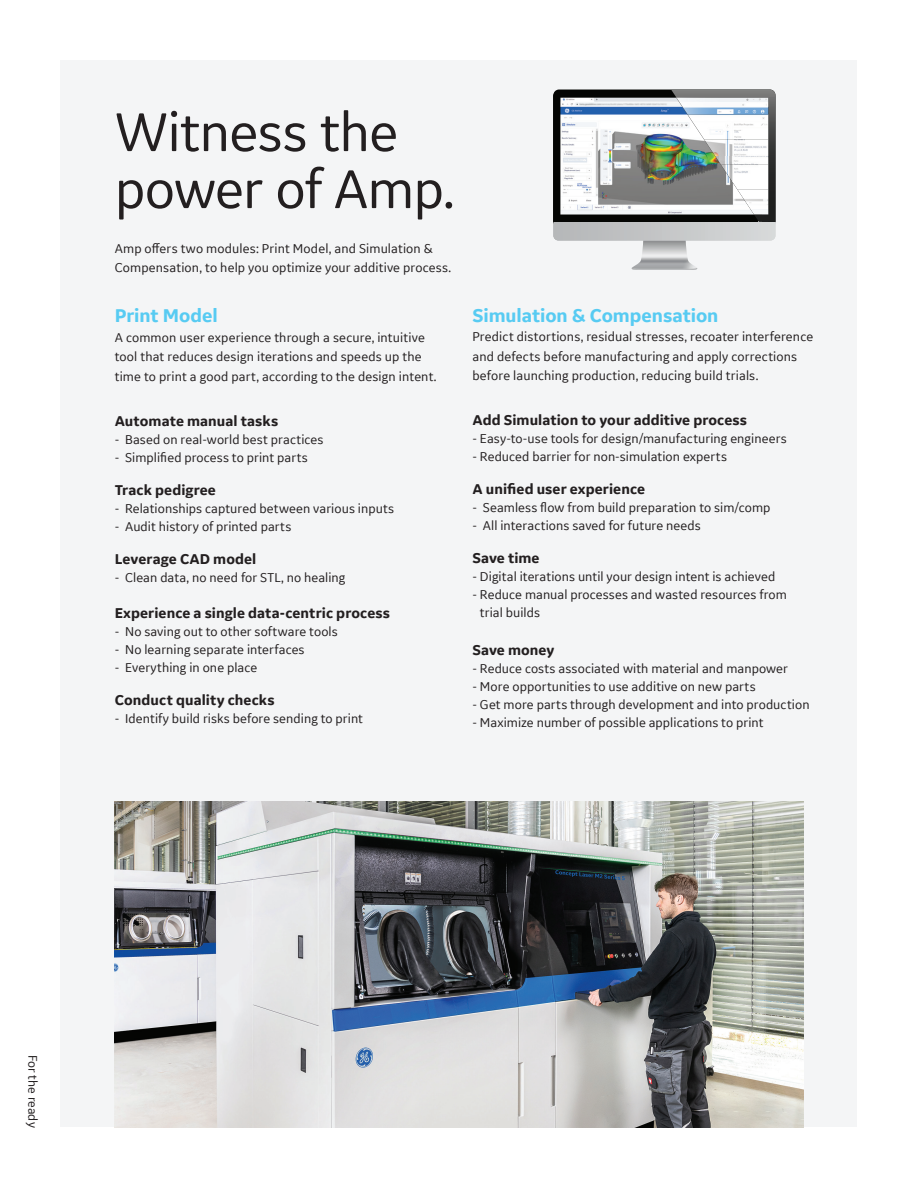
<style>
.page{position:relative;width:918px;height:1188px;background:#fff}
.page>*{position:absolute;margin:0;border:0;box-sizing:border-box;transform-origin:0 0}
.t1{font:57px/57px "GE Inspira Sans";letter-spacing:-.015em;color:#231f20}
.t2{font:700 19.5px "GE Inspira Sans";letter-spacing:-.005em;color:#57cbf2}
.t3{font:700 15px "GE Inspira Sans";letter-spacing:.005em;color:#231f20}
.t4{font:13.5px/19.5px "GE Inspira Sans";letter-spacing:.005em;color:#231f20}
.t5{font:13.2px "GE Inspira Sans";color:#231f20}
</style>
<div class="page">
<div style="left:61px;top:61px;width:796px;height:1066px;background:#f4f5f6"></div>
<img style="left:115px;top:801px;width:688px;height:326px">
<img style="left:632px;top:269px;width:65px;height:1px">
<svg style="left:553px;top:90px;width:222px;height:179px"></svg>
<img style="left:687px;top:114px;width:81px;height:17px">
<img style="left:699px;top:131px;width:69px;height:8px">
<img style="left:704px;top:139px;width:64px;height:17px">
<img style="left:715px;top:156px;width:53px;height:8px">
<img style="left:721px;top:164px;width:47px;height:17px">
<img style="left:732px;top:181px;width:36px;height:8px">
<img style="left:737px;top:189px;width:31px;height:17px">
<img style="left:748px;top:206px;width:20px;height:8px">
<h1 class="t1" style="left:115px;top:102px;width:341px">Witness the power of Amp.</h1>
<p class="t4" style="left:115px;top:238px;width:338px">Amp offers two modules: Print Model, and Simulation &amp;<br>Compensation, to help you optimize your additive process.</p>
<h2 class="t2" style="left:115px;top:304px;width:105px">Print Model</h2>
<p class="t4" style="left:115px;top:327px;width:323px">A common user experience through a secure, intuitive tool that reduces design iterations and speeds up the time to print a good part, according to the design intent.</p>
<p class="t3" style="left:115px;top:411px;width:165px">Automate manual tasks</p>
<p class="t4" style="left:115px;top:429px;width:210px">- Based on real-world best practices</p>
<p class="t4" style="left:115px;top:447px;width:195px">- Simplified process to print parts</p>
<p class="t3" style="left:115px;top:480px;width:103px">Track pedigree</p>
<p class="t4" style="left:115px;top:498px;width:281px">- Relationships captured between various inputs</p>
<p class="t4" style="left:115px;top:516px;width:178px">- Audit history of printed parts</p>
<p class="t3" style="left:115px;top:549px;width:143px">Leverage CAD model</p>
<p class="t4" style="left:115px;top:567px;width:232px">- Clean data, no need for STL, no healing</p>
<p class="t3" style="left:115px;top:603px;width:277px">Experience a single data-centric process</p>
<p class="t4" style="left:115px;top:621px;width:225px">- No saving out to other software tools</p>
<p class="t4" style="left:115px;top:639px;width:191px">- No learning separate interfaces</p>
<p class="t4" style="left:115px;top:657px;width:144px">- Everything in one place</p>
<p class="t3" style="left:115px;top:690px;width:161px">Conduct quality checks</p>
<p class="t4" style="left:115px;top:708px;width:250px">- Identify build risks before sending to print</p>
<h2 class="t2" style="left:472px;top:303px;width:247px">Simulation &amp; Compensation</h2>
<p class="t4" style="left:472px;top:327px;width:342px">Predict distortions, residual stresses, recoater interference and defects before manufacturing and apply corrections before launching production, reducing build trials.</p>
<p class="t3" style="left:472px;top:411px;width:276px">Add Simulation to your additive process</p>
<p class="t4" style="left:472px;top:429px;width:316px">- Easy-to-use tools for design/manufacturing engineers</p>
<p class="t4" style="left:472px;top:447px;width:256px">- Reduced barrier for non-simulation experts</p>
<p class="t3" style="left:472px;top:480px;width:174px">A unified user experience</p>
<p class="t4" style="left:472px;top:498px;width:299px">- Seamless flow from build preparation to sim/comp</p>
<p class="t4" style="left:472px;top:516px;width:230px">- All interactions saved for future needs</p>
<p class="t3" style="left:472px;top:549px;width:69px">Save time</p>
<p class="t4" style="left:472px;top:567px;width:304px">- Digital iterations until your design intent is achieved</p>
<p class="t4" style="left:480px;top:586px;width:308px;line-height:18px;text-indent:-7px">- Reduce manual processes and wasted resources from trial builds</p>
<p class="t3" style="left:472px;top:641px;width:84px">Save money</p>
<p class="t4" style="left:472px;top:658px;width:317px">- Reduce costs associated with material and manpower</p>
<p class="t4" style="left:472px;top:676px;width:285px">- More opportunities to use additive on new parts</p>
<p class="t4" style="left:472px;top:694px;width:339px">- Get more parts through development and into production</p>
<p class="t4" style="left:472px;top:712px;width:293px">- Maximize number of possible applications to print</p>
<p class="t5" style="left:41px;top:1055px;width:74px;rotate:90deg">For the ready</p>
</div>
